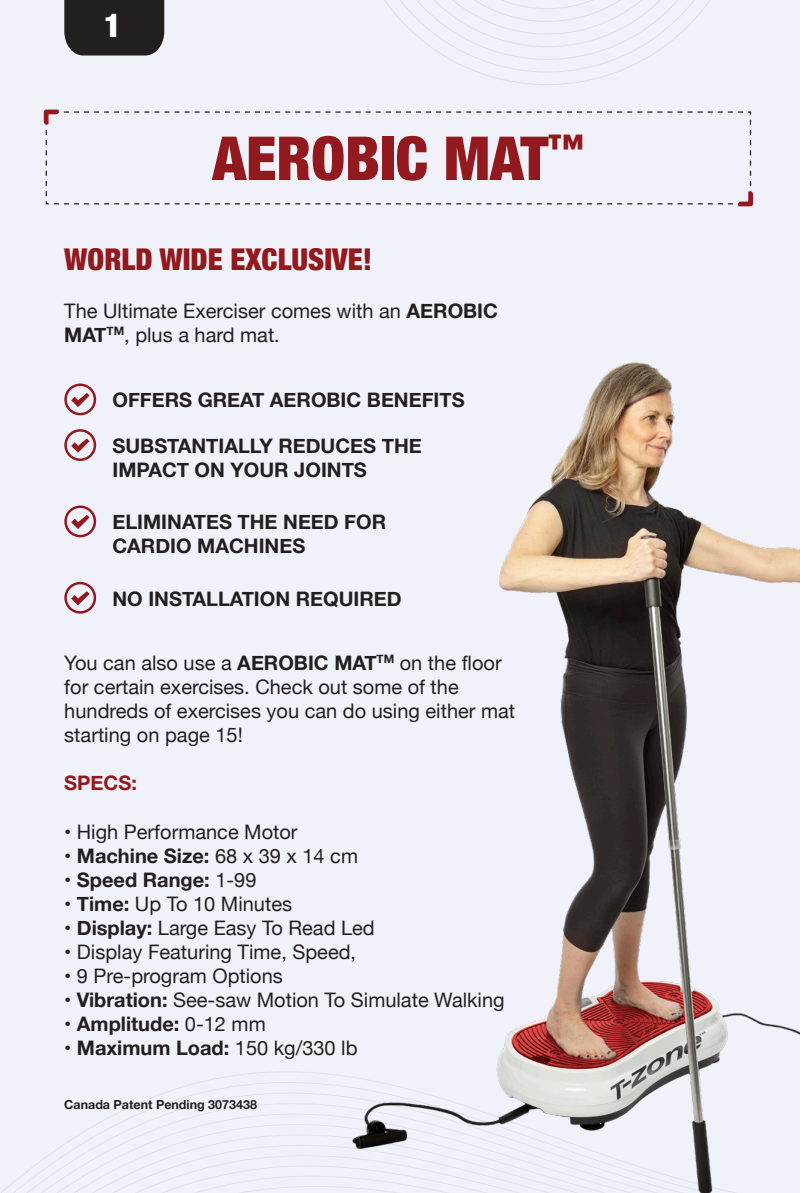
<style>
.page{position:relative;width:800px;height:1193px;background:#fff}
.page>*{position:absolute;margin:0;border:0;box-sizing:border-box;transform-origin:0 0}
.t1{font:900 condensed 60.75px "Helvetica Neue";color:#92191d}
.t2{font:900 condensed 33px "Helvetica Neue";color:#fff}
.t3{font:900 condensed 30px "Helvetica Neue";color:#92191d}
.t4{font:20px/24px "Helvetica Neue";color:#231f20}
.t5{font:700 20px/24px "Helvetica Neue";color:#231f20}
.t6{font:700 20px "Helvetica Neue";color:#92191d}
.t7{font:700 12.5px "Helvetica Neue";color:#231f20}
.s1{font-weight:700}
.s2{font-weight:400}
</style>
<div class="page">
<div style="left:0;top:0;width:800px;height:1192px;background:#f1f2f9"></div>
<div style="left:64px;top:0;width:100px;height:55px;background:#231f20"></div>
<svg style="left:56px;top:1095px;width:296px;height:97px"></svg>
<svg style="left:384px;top:0;width:326px;height:85px"></svg>
<img style="left:352px;top:362px;width:448px;height:830px">
<svg style="left:44px;top:110px;width:709px;height:96px"></svg>
<svg style="left:64px;top:383px;width:33px;height:32px"></svg>
<svg style="left:64px;top:429px;width:33px;height:32px"></svg>
<svg style="left:64px;top:582px;width:33px;height:31px"></svg>
<svg style="left:64px;top:505px;width:33px;height:32px"></svg>
<h2 class="t2" style="left:104px;top:-2px;width:19px">1</h2>
<h1 class="t1" style="left:212px;top:108px;width:373px">AEROBIC MAT<sup>™</sup></h1>
<h3 class="t3" style="left:64px;top:234px;width:309px">WORLD WIDE EXCLUSIVE!</h3>
<p class="t4" style="left:64px;top:299px;width:435px">The Ultimate Exerciser comes with an <span class="s1">AEROBIC<br>MAT</span><sup>TM</sup>, plus a hard mat.</p>
<p class="t5" style="left:112px;top:388px;width:354px">OFFERS GREAT AEROBIC BENEFITS</p>
<p class="t5" style="left:112px;top:434px;width:311px">SUBSTANTIALLY REDUCES THE<br>IMPACT ON YOUR JOINTS</p>
<p class="t5" style="left:112px;top:510px;width:275px">ELIMINATES THE NEED FOR<br>CARDIO MACHINES</p>
<p class="t5" style="left:112px;top:587px;width:291px">NO INSTALLATION REQUIRED</p>
<p class="t4" style="left:64px;top:652px;width:452px">You can also use a <span class="s1">AEROBIC MAT</span><sup>TM</sup> on the floor for certain exercises. Check out some of the hundreds of exercises you can do using either mat starting on page 15!</p>
<p class="t6" style="left:64px;top:767px;width:74px">SPECS:</p>
<p class="t4" style="left:64px;top:821px;width:235px">• High Performance Motor</p>
<p class="t5" style="left:64px;top:844px;width:295px"><span class="s2">•</span> Machine Size: <span class="s2">68 x 39 x 14 cm</span></p>
<p class="t5" style="left:64px;top:868px;width:194px"><span class="s2">•</span> Speed Range: <span class="s2">1-99</span></p>
<p class="t4" style="left:64px;top:893px;width:229px">• <span class="s1">Time:</span> Up To 10 Minutes</p>
<p class="t4" style="left:64px;top:917px;width:312px">• <span class="s1">Display:</span> Large Easy To Read Led</p>
<p class="t4" style="left:64px;top:941px;width:293px">• Display Featuring Time, Speed,</p>
<p class="t4" style="left:64px;top:965px;width:220px">• 9 Pre-program Options</p>
<p class="t4" style="left:64px;top:989px;width:442px">• <span class="s1">Vibration:</span> See-saw Motion To Simulate Walking</p>
<p class="t5" style="left:64px;top:1012px;width:203px"><span class="s2">•</span> Amplitude: <span class="s2">0-12 mm</span></p>
<p class="t4" style="left:64px;top:1037px;width:295px">• <span class="s1">Maximum Load:</span> 150 kg/330 lb</p>
<p class="t7" style="left:64px;top:1094px;width:194px">Canada Patent Pending 3073438</p>
</div>
